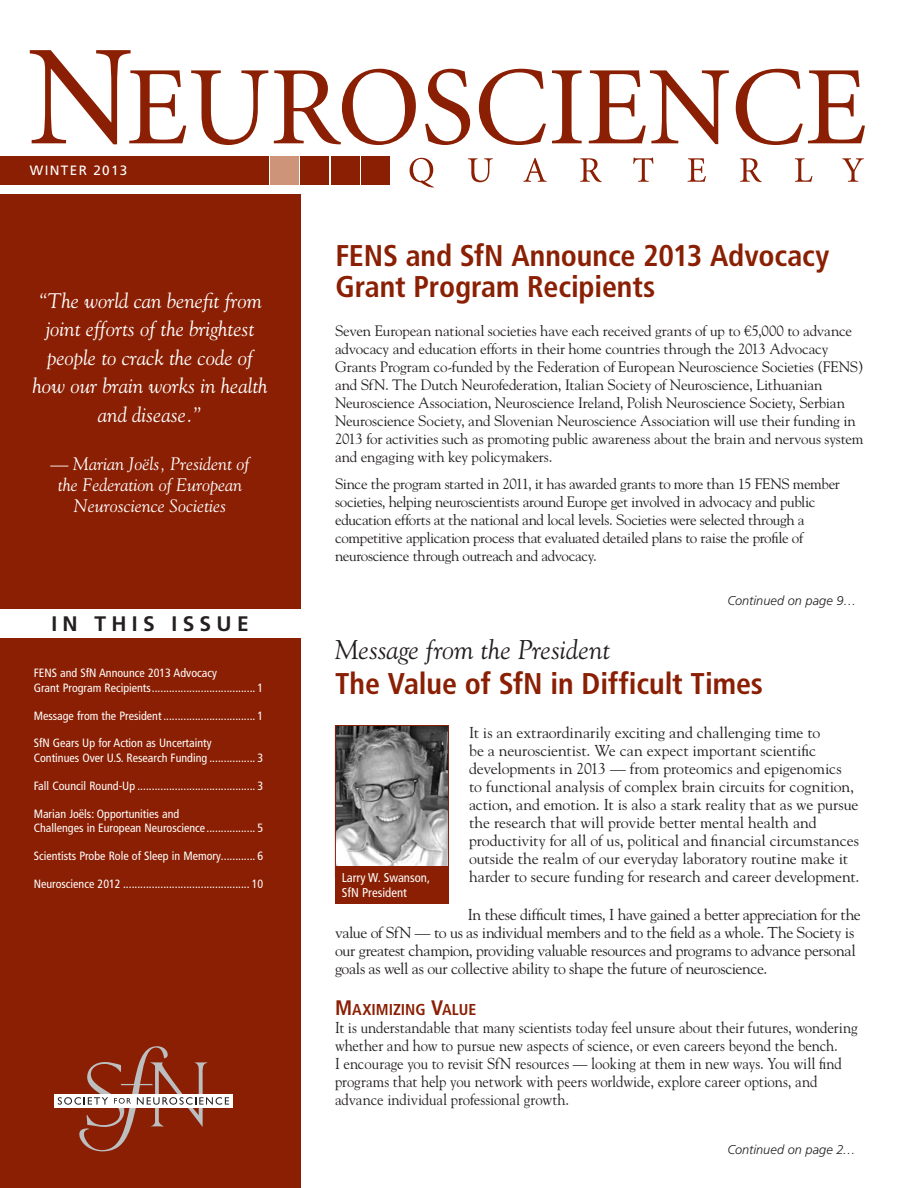
<style>
.page{position:relative;width:918px;height:1188px;background:#fff}
.page>*{position:absolute;margin:0;border:0;box-sizing:border-box;transform-origin:0 0}
.t1{font:700 condensed 30px/31.5px "Frutiger";letter-spacing:-.005em;color:#8a1f03}
.t2{font:italic 27px "Goudy";letter-spacing:-.005em;color:#231f20}
.t3{font:italic 21px/28.5px "Goudy";color:#fff;text-align:center}
.t4{font:700 21px "Frutiger";letter-spacing:.25em;color:#231f20}
.t5{font:italic 18px/21px "Goudy";color:#fff;text-align:center}
.t6{font:15.75px/18px "Goudy";letter-spacing:-.01em;color:#231f20}
.t7{font:15.75px/18px "Goudy";letter-spacing:-.01em;color:#231f20;scale:.93 1}
.t8{font:700 condensed 15.75px "Frutiger";color:#8a1f03}
.t9{font:15px/18px "Goudy";letter-spacing:-.02em;color:#231f20}
.t10{font:13.5px "Frutiger";letter-spacing:.1em;color:#fff}
.t11{font:italic 300 12.75px "Frutiger";letter-spacing:.005em;color:#231f20}
.t12{font:condensed 12.75px/15px "Frutiger";color:#fff}
.t13{font:condensed 12px/14.4px "Frutiger";color:#fff}
.s1{font-size:21px}
</style>
<div class="page">
<div style="left:0;top:194px;width:300px;height:994px;background:#8a1f03"></div>
<div style="left:54px;top:1094px;width:179px;height:14px;background:#fff"></div>
<svg style="left:58px;top:1046px;width:171px;height:105px"></svg>
<div style="left:0;top:609px;width:305px;height:28px;background:#fff"></div>
<svg style="left:30px;top:50px;width:238px;height:95px"></svg>
<svg style="left:274px;top:69px;width:142px;height:76px"></svg>
<svg style="left:425px;top:69px;width:45px;height:76px"></svg>
<svg style="left:479px;top:69px;width:67px;height:76px"></svg>
<svg style="left:552px;top:70px;width:30px;height:73px"></svg>
<svg style="left:589px;top:70px;width:140px;height:74px"></svg>
<svg style="left:736px;top:69px;width:129px;height:76px"></svg>
<div style="left:0;top:156px;width:268px;height:28px;background:#8a1f03"></div>
<div style="left:270px;top:156px;width:28px;height:28px;background:#cd947a"></div>
<div style="left:301px;top:156px;width:28px;height:28px;background:#8a1f03"></div>
<div style="left:331px;top:156px;width:29px;height:28px;background:#8a1f03"></div>
<div style="left:362px;top:156px;width:28px;height:28px;background:#8a1f03"></div>
<svg style="left:410px;top:158px;width:24px;height:30px"></svg>
<svg style="left:468px;top:158px;width:25px;height:24px"></svg>
<svg style="left:523px;top:158px;width:24px;height:24px"></svg>
<svg style="left:580px;top:158px;width:22px;height:24px"></svg>
<svg style="left:633px;top:157px;width:20px;height:25px"></svg>
<svg style="left:688px;top:158px;width:18px;height:24px"></svg>
<svg style="left:740px;top:158px;width:22px;height:24px"></svg>
<svg style="left:795px;top:158px;width:17px;height:24px"></svg>
<svg style="left:842px;top:158px;width:22px;height:24px"></svg>
<img style="left:337px;top:727px;width:110px;height:139px">
<div style="left:335px;top:725px;width:114px;height:152px;border:1px solid #8a1f03"></div>
<div style="left:335px;top:866px;width:114px;height:38px;background:#8a1f03"></div>
<p class="t10" style="left:30px;top:162px;width:99px">WINTER 2013</p>
<h3 class="t3" style="left:33px;top:286px;width:236px">“The world can benefit from joint efforts of the brightest people to crack the code of how our brain works in health and disease.”</h3>
<p class="t5" style="left:51px;top:453px;width:200px">— Marian Joëls, President of the Federation of European<br>Neuroscience Societies</p>
<h3 class="t4" style="left:51px;top:611px;width:199px">IN THI S ISSUE</h3>
<p class="t13" style="left:34px;top:666px;width:231px">FENS and SfN Announce 2013 Advocacy<br>Grant Program Recipients.................................... 1</p>
<p class="t13" style="left:34px;top:708px;width:231px">Message from the President................................ 1</p>
<p class="t13" style="left:34px;top:736px;width:231px">SfN Gears Up for Action as Uncertainty<br>Continues Over U.S. Research Funding ................ 3</p>
<p class="t13" style="left:34px;top:778px;width:231px">Fall Council Round-Up ......................................... 3</p>
<p class="t13" style="left:34px;top:806px;width:231px">Marian Joëls: Opportunities and<br>Challenges in European Neuroscience................. 5</p>
<p class="t13" style="left:34px;top:849px;width:231px">Scientists Probe Role of Sleep in Memory............ 6</p>
<p class="t13" style="left:34px;top:877px;width:231px">Neuroscience 2012 ............................................ 10</p>
<h1 class="t1" style="left:335px;top:239px;width:495px">FENS and SfN Announce 2013 Advocacy<br>Grant Program Recipients</h1>
<p class="t9" style="left:335px;top:322px;width:530px">Seven European national societies have each received grants of up to €5,000 to advance advocacy and education efforts in their home countries through the 2013 Advocacy Grants Program co-funded by the Federation of European Neuroscience Societies (FENS) and SfN. The Dutch Neurofederation, Italian Society of Neuroscience, Lithuanian Neuroscience Association, Neuroscience Ireland, Polish Neuroscience Society, Serbian Neuroscience Society, and Slovenian Neuroscience Association will use their funding in 2013 for activities such as promoting public awareness about the brain and nervous system and engaging with key policymakers.</p>
<p class="t9" style="left:335px;top:475px;width:506px">Since the program started in 2011, it has awarded grants to more than 15 FENS member societies, helping neuroscientists around Europe get involved in advocacy and public education efforts at the national and local levels. Societies were selected through a competitive application process that evaluated detailed plans to raise the profile of neuroscience through outreach and advocacy.</p>
<h2 class="t2" style="left:335px;top:633px;width:276px">Message from the President</h2>
<p class="t11" style="left:727px;top:593px;width:130px">Continued on page 9…</p>
<h1 class="t1" style="left:335px;top:668px;width:430px">The Value of SfN in Difficult Times</h1>
<p class="t6" style="left:469px;top:723px;width:392px">It is an extraordinarily exciting and challenging time to<br>be a neuroscientist. We can expect important scientific developments in 2013 — from proteomics and epigenomics<br>to functional analysis of complex brain circuits for cognition, action, and emotion. It is also a stark reality that as we pursue the research that will provide better mental health and productivity for all of us, political and financial circumstances outside the realm of our everyday laboratory routine make it harder to secure funding for research and career development.</p>
<p class="t6" style="left:335px;top:905px;width:527px;text-indent:133px">In these difficult times, I have gained a better appreciation for the value of SfN — to us as individual members and to the field as a whole. The Society is our greatest champion, providing valuable resources and programs to advance personal goals as well as our collective ability to shape the future of neuroscience.</p>
<p class="t8" style="left:335px;top:1000px;width:143px"><span class="s1">M</span>AXIMIZING <span class="s1">V</span>ALUE</p>
<p class="t7" style="left:335px;top:1019px;width:564px">It is understandable that many scientists today feel unsure about their futures, wondering whether and how to pursue new aspects of science, or even careers beyond the bench.<br>I encourage you to revisit SfN resources — looking at them in new ways. You will find programs that help you network with peers worldwide, explore career options, and advance individual professional growth.</p>
<p class="t12" style="left:342px;top:871px;width:90px">Larry W. Swanson,<br>SfN President</p>
<p class="t11" style="left:727px;top:1142px;width:130px">Continued on page 2…</p>
</div>
